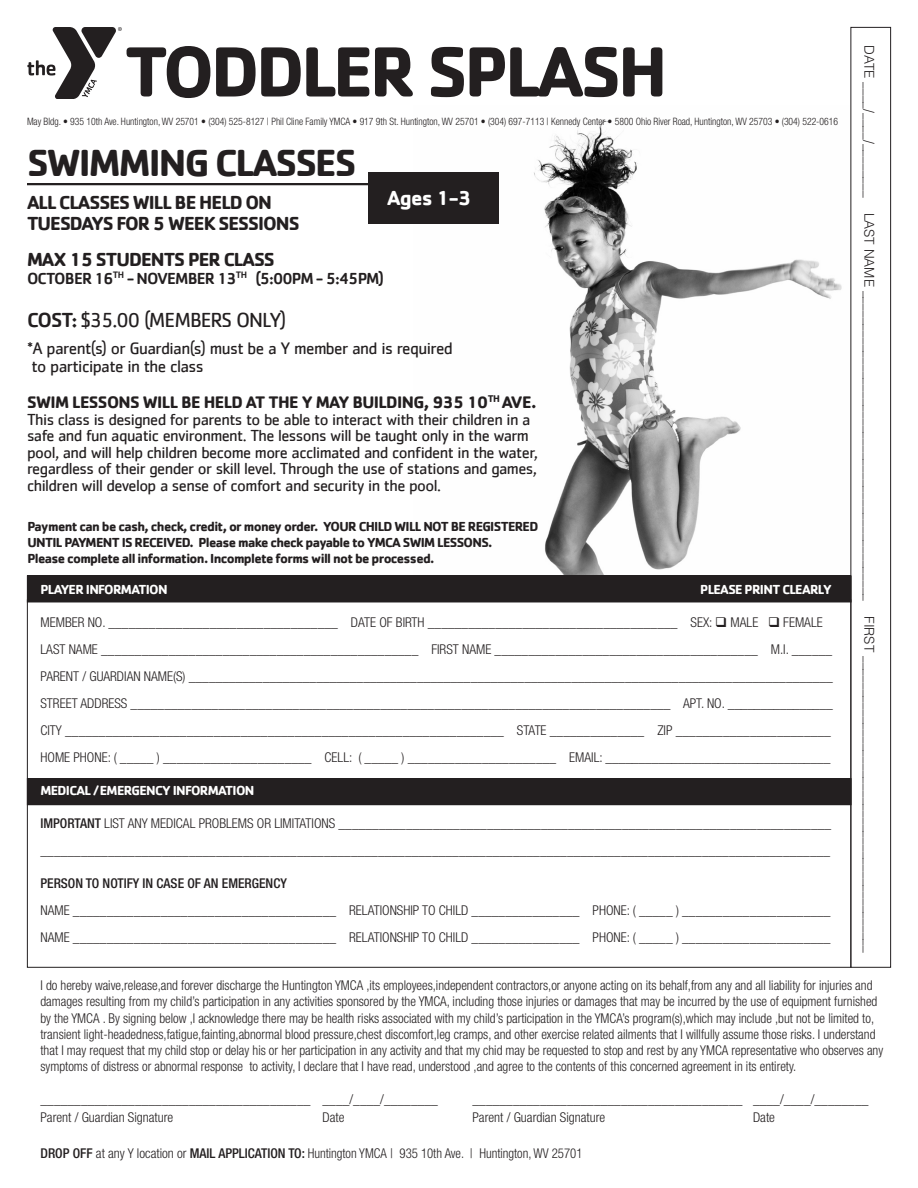
<style>
.page{position:relative;width:918px;height:1188px;background:#fff}
.page>*{position:absolute;margin:0;border:0;box-sizing:border-box;transform-origin:0 0}
.t1{font:700 73.5px "Cachet";letter-spacing:-.05em;color:#231f20}
.t2{font:700 39px "Cachet";letter-spacing:-.05em;color:#231f20}
.t3{font:21px "Cachet";letter-spacing:-.05em;color:#231f20}
.t4{font:700 21px "Cachet";color:#fff}
.t5{font:700 19.5px "Cachet";letter-spacing:-.05em;color:#231f20}
.t6{font:17.25px "Cachet";letter-spacing:-.035em;color:#231f20}
.t7{font:700 17.25px "Cachet";letter-spacing:-.035em;color:#231f20}
.t8{font:16.5px/16.5px "Cachet";letter-spacing:-.035em;color:#231f20}
.t9{font:500 16.5px "Cachet";letter-spacing:-.05em;color:#231f20}
.t10{font:300 condensed 13.5px/16.2px "Helvetica Neue LT Std";color:#231f20}
.t11{font:700 13.5px/16.2px "Cachet";letter-spacing:-.05em;color:#231f20}
.t12{font:300 13.5px "Helvetica LT Std";color:#231f20}
.t13{font:700 13.5px "Cachet";letter-spacing:-.05em;color:#fff}
.t14{font:500 condensed 13.5px "Helvetica Neue LT Std";color:#231f20}
.t15{font:300 condensed 10.2px "Helvetica Neue LT Std";color:#231f20;scale:.95 1}
.s1{font-weight:500}
</style>
<div class="page">
<img style="left:414px;top:120px;width:436px;height:456px">
<div style="left:27px;top:779px;width:824px;height:26px;background:#231f20"></div>
<div style="left:27px;top:778px;width:824px;height:27px;border:1px solid #231f20"></div>
<div style="left:27px;top:576px;width:824px;height:26px;background:#231f20"></div>
<div style="left:850px;top:27px;width:41px;height:941px;border:1px solid #231f20"></div>
<svg style="left:27px;top:27px;width:95px;height:72px"></svg>
<hr style="left:27px;top:183px;width:467px;height:2px;background:#231f20">
<div style="left:368px;top:172px;width:130px;height:52px;background:#231f20"></div>
<p class="t1" style="left:124px;top:24px;width:545px">TODDLER SPLASH</p>
<p class="t15" style="left:27px;top:115px;width:855px">May Bldg. • 935 10th Ave. Huntington, WV 25701 • (304) 525-8127 | Phil Cline Family YMCA • 917 9th St. Huntington, WV 25701 • (304) 697-7113 | Kennedy Center • 5800 Ohio River Road, Huntington, WV 25703 • (304) 522-0616</p>
<p class="t2" style="left:27px;top:137px;width:331px">SWIMMING CLASSES</p>
<p class="t5" style="left:27px;top:189px;width:247px">ALL CLASSES WILL BE HELD ON</p>
<p class="t5" style="left:27px;top:210px;width:274px">TUESDAYS FOR 5 WEEK SESSIONS</p>
<p class="t5" style="left:27px;top:246px;width:249px">MAX 15 STUDENTS PER CLASS</p>
<p class="t9" style="left:27px;top:268px;width:359px">OCTOBER 16<sup>TH</sup> - NOVEMBER 13<sup>TH</sup> (5:00PM - 5:45PM)</p>
<p class="t3" style="left:27px;top:308px;width:261px"><span class="s1">COST:</span> $35.00 (MEMBERS ONLY)</p>
<p class="t6" style="left:27px;top:338px;width:427px">*A parent(s) or Guardian(s) must be a Y member and is required</p>
<p class="t6" style="left:31px;top:356px;width:174px">to participate in the class</p>
<p class="t7" style="left:27px;top:391px;width:511px">SWIM LESSONS WILL BE HELD AT THE Y MAY BUILDING, 935 10<sup>TH</sup> AVE.</p>
<p class="t8" style="left:27px;top:411px;width:512px">This class is designed for parents to be able to interact with their children in a safe and fun aquatic environment. The lessons will be taught only in the warm pool, and will help children become more acclimated and confident in the water, regardless of their gender or skill level. Through the use of stations and games, children will develop a sense of comfort and security in the pool.</p>
<p class="t4" style="left:387px;top:184px;width:86px">Ages 1-3</p>
<p class="t11" style="left:27px;top:518px;width:512px">Payment can be cash, check, credit, or money order. YOUR CHILD WILL NOT BE REGISTERED<br>UNTIL PAYMENT IS RECEIVED. Please make check payable to YMCA SWIM LESSONS.</p>
<p class="t11" style="left:27px;top:550px;width:409px">Please complete all information. Incomplete forms will not be processed.</p>
<p class="t13" style="left:40px;top:581px;width:129px">PLAYER INFORMATION</p>
<p class="t13" style="left:700px;top:581px;width:133px">PLEASE PRINT CLEARLY</p>
<p class="t10" style="left:40px;top:614px;width:784px">MEMBER NO. __________________________________ DATE OF BIRTH _____________________________________ SEX: ❑ MALE ❑ FEMALE</p>
<p class="t10" style="left:40px;top:641px;width:793px">LAST NAME _______________________________________________ FIRST NAME _______________________________________ M.I. ______</p>
<p class="t10" style="left:40px;top:668px;width:794px">PARENT / GUARDIAN NAME(S) ________________________________________________________________________________________________</p>
<p class="t10" style="left:40px;top:695px;width:794px">STREET ADDRESS ________________________________________________________________________________ APT. NO. ________________</p>
<p class="t10" style="left:40px;top:722px;width:792px">CITY _________________________________________________________________ STATE ______________ ZIP _______________________</p>
<p class="t10" style="left:40px;top:749px;width:792px">HOME PHONE: ( _____ ) ______________________ CELL: ( _____ ) ______________________ EMAIL: __________________________________</p>
<p class="t13" style="left:40px;top:782px;width:215px">MEDICAL / EMERGENCY INFORMATION</p>
<p class="t10" style="left:40px;top:815px;width:792px"><span class="s1">IMPORTANT</span> LIST ANY MEDICAL PROBLEMS OR LIMITATIONS _________________________________________________________________________</p>
<p class="t10" style="left:40px;top:842px;width:791px">_____________________________________________________________________________________________________________________</p>
<p class="t14" style="left:40px;top:875px;width:248px">PERSON TO NOTIFY IN CASE OF AN EMERGENCY</p>
<p class="t10" style="left:40px;top:902px;width:792px">NAME _______________________________________ RELATIONSHIP TO CHILD ________________ PHONE: ( _____ ) ______________________</p>
<p class="t10" style="left:40px;top:929px;width:792px">NAME _______________________________________ RELATIONSHIP TO CHILD ________________ PHONE: ( _____ ) ______________________</p>
<p class="t12" style="left:878px;top:45px;width:909px;rotate:90deg">DATE ____/____/________ LAST NAME ______________________________________________ FIRST ____________________________________________</p>
<p class="t10" style="left:40px;top:977px;width:844px">I do hereby waive,release,and forever discharge the Huntington YMCA ,its employees,independent contractors,or anyone acting on its behalf,from any and all liability for injuries and damages resulting from my child’s participation in any activities sponsored by the YMCA, including those injuries or damages that may be incurred by the use of equipment furnished by the YMCA . By signing below ,I acknowledge there may be health risks associated with my child’s participation in the YMCA’s program(s),which may include ,but not be limited to, transient light-headedness,fatigue,fainting,abnormal blood pressure,chest discomfort,leg cramps, and other exercise related ailments that I willfully assume those risks. I understand that I may request that my child stop or delay his or her participation in any activity and that my chid may be requested to stop and rest by any YMCA representative who observes any symptoms of distress or abnormal response to activity, I declare that I have read, understood ,and agree to the contents of this concerned agreement in its entirety.</p>
<p class="t10" style="left:40px;top:1091px;width:399px">________________________________________ ____/____/________</p>
<p class="t10" style="left:472px;top:1091px;width:398px">________________________________________ ____/____/________</p>
<p class="t10" style="left:40px;top:1109px;width:134px">Parent / Guardian Signature</p>
<p class="t10" style="left:323px;top:1109px;width:24px">Date</p>
<p class="t10" style="left:472px;top:1109px;width:134px">Parent / Guardian Signature</p>
<p class="t10" style="left:753px;top:1109px;width:24px">Date</p>
<p class="t10" style="left:40px;top:1145px;width:544px"><span class="s1">DROP OFF</span> at any Y location or <span class="s1">MAIL APPLICATION TO:</span> Huntington YMCA | 935 10th Ave. | Huntington, WV 25701</p>
</div>
